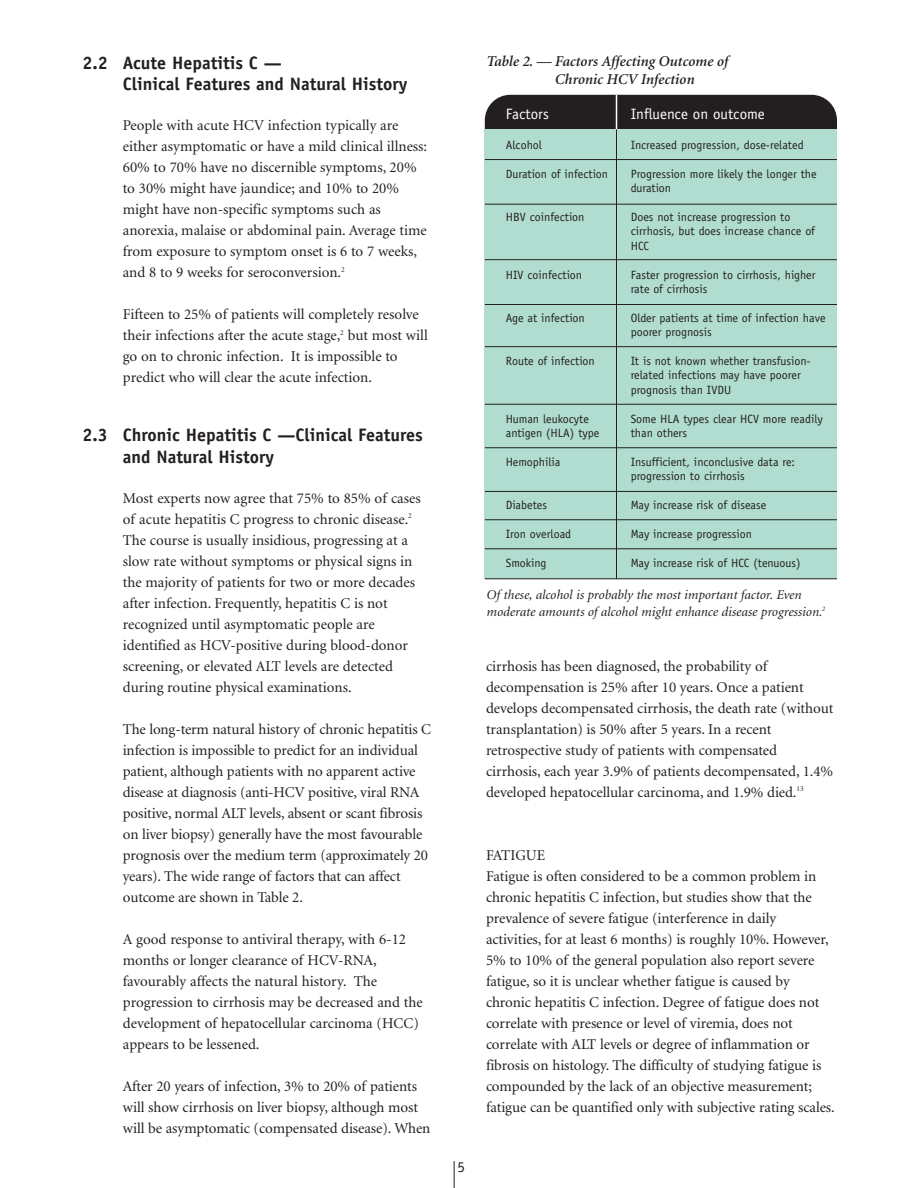
<style>
.page{position:relative;width:918px;height:1188px;background:#fff}
.page>*{position:absolute;margin:0;border:0;box-sizing:border-box;transform-origin:0 0}
.t1{font:700 18px/21.6px "Officina Sans";color:#231f20}
.t2{font:15px/21px "Minion";letter-spacing:-.005em;color:#231f20}
.t3{font:italic 600 15px/18px "Minion";color:#231f20}
.t4{font:15px "Officina Sans";color:#fff}
.t5{font:15px "Officina Sans";color:#231f20}
.t6{font:italic 13.5px/16.2px "Minion";color:#231f20}
.t7{font:12px/14.4px "Officina Sans";color:#231f20}
</style>
<div class="page">
<svg style="left:454px;top:1161px;width:1px;height:27px"></svg>
<div style="left:485px;top:95px;width:352px;height:141px;background:#231f20;border-radius:26px"></div>
<div style="left:485px;top:129px;width:352px;height:450px;background:#b1ddd1"></div>
<hr style="left:616px;top:95px;width:1px;height:34px;background:#fff">
<hr style="left:616px;top:129px;width:1px;height:450px;background:#231f20">
<hr style="left:485px;top:159px;width:352px;height:1px;background:#231f20">
<hr style="left:485px;top:204px;width:352px;height:1px;background:#231f20">
<hr style="left:485px;top:259px;width:352px;height:1px;background:#231f20">
<hr style="left:485px;top:304px;width:352px;height:1px;background:#231f20">
<hr style="left:485px;top:346px;width:352px;height:1px;background:#231f20">
<hr style="left:485px;top:404px;width:352px;height:1px;background:#231f20">
<hr style="left:485px;top:447px;width:352px;height:1px;background:#231f20">
<hr style="left:485px;top:491px;width:352px;height:1px;background:#231f20">
<hr style="left:485px;top:519px;width:352px;height:1px;background:#231f20">
<hr style="left:485px;top:548px;width:352px;height:1px;background:#231f20">
<hr style="left:485px;top:578px;width:352px;height:1px;background:#231f20">
<p class="t1" style="left:123px;top:53px;width:286px;text-indent:-40px">2.2 Acute Hepatitis C —<br>Clinical Features and Natural History</p>
<p class="t2" style="left:123px;top:116px;width:306px">People with acute HCV infection typically are either asymptomatic or have a mild clinical illness:<br>60% to 70% have no discernible symptoms, 20% to 30% might have jaundice; and 10% to 20% might have non-specific symptoms such as anorexia, malaise or abdominal pain. Average time from exposure to symptom onset is 6 to 7 weeks, and 8 to 9 weeks for seroconversion.<sup>2</sup></p>
<p class="t2" style="left:123px;top:305px;width:306px">Fifteen to 25% of patients will completely resolve their infections after the acute stage,<sup>2</sup> but most will go on to chronic infection. It is impossible to predict who will clear the acute infection.</p>
<p class="t1" style="left:123px;top:426px;width:302px;text-indent:-40px">2.3 Chronic Hepatitis C —Clinical Features and Natural History</p>
<p class="t2" style="left:123px;top:489px;width:299px">Most experts now agree that 75% to 85% of cases of acute hepatitis C progress to chronic disease.<sup>2<br></sup>The course is usually insidious, progressing at a slow rate without symptoms or physical signs in the majority of patients for two or more decades after infection. Frequently, hepatitis C is not recognized until asymptomatic people are identified as HCV-positive during blood-donor screening, or elevated ALT levels are detected during routine physical examinations.</p>
<p class="t2" style="left:123px;top:720px;width:310px">The long-term natural history of chronic hepatitis C infection is impossible to predict for an individual patient, although patients with no apparent active disease at diagnosis (anti-HCV positive, viral RNA positive, normal ALT levels, absent or scant fibrosis on liver biopsy) generally have the most favourable prognosis over the medium term (approximately 20 years). The wide range of factors that can affect outcome are shown in Table 2.</p>
<p class="t2" style="left:123px;top:930px;width:302px">A good response to antiviral therapy, with 6-12 months or longer clearance of HCV-RNA, favourably affects the natural history. The progression to cirrhosis may be decreased and the development of hepatocellular carcinoma (HCC) appears to be lessened.</p>
<p class="t2" style="left:123px;top:1077px;width:309px">After 20 years of infection, 3% to 20% of patients will show cirrhosis on liver biopsy, although most will be asymptomatic (compensated disease). When</p>
<p class="t5" style="left:458px;top:1161px;width:9px">5</p>
<p class="t3" style="left:555px;top:54px;width:175px;text-indent:-68px">Table 2. — Factors Affecting Outcome of<br>Chronic HCV Infection</p>
<p class="t4" style="left:506px;top:108px;width:45px">Factors</p>
<p class="t4" style="left:631px;top:108px;width:135px">Influence on outcome</p>
<p class="t7" style="left:506px;top:139px;width:38px">Alcohol</p>
<p class="t7" style="left:631px;top:139px;width:174px">Increased progression, dose-related</p>
<p class="t7" style="left:506px;top:168px;width:104px">Duration of infection</p>
<p class="t7" style="left:631px;top:168px;width:187px">Progression more likely the longer the duration</p>
<p class="t7" style="left:506px;top:211px;width:80px">HBV coinfection</p>
<p class="t7" style="left:631px;top:211px;width:186px">Does not increase progression to cirrhosis, but does increase chance of<br>HCC</p>
<p class="t7" style="left:506px;top:268px;width:78px">HIV coinfection</p>
<p class="t7" style="left:631px;top:268px;width:186px">Faster progression to cirrhosis, higher rate of cirrhosis</p>
<p class="t7" style="left:506px;top:312px;width:80px">Age at infection</p>
<p class="t7" style="left:631px;top:312px;width:196px">Older patients at time of infection have poorer prognosis</p>
<p class="t7" style="left:506px;top:355px;width:90px">Route of infection</p>
<p class="t7" style="left:631px;top:355px;width:182px">It is not known whether transfusion&shy;related infections may have poorer prognosis than IVDU</p>
<p class="t7" style="left:506px;top:412px;width:85px">Human leukocyte</p>
<p class="t7" style="left:631px;top:412px;width:194px">Some HLA types clear HCV more readily</p>
<p class="t7" style="left:506px;top:427px;width:95px">antigen (HLA) type</p>
<p class="t7" style="left:631px;top:427px;width:58px">than others</p>
<p class="t7" style="left:506px;top:456px;width:56px">Hemophilia</p>
<p class="t7" style="left:631px;top:456px;width:166px">Insufficient, inconclusive data re: progression to cirrhosis</p>
<p class="t7" style="left:506px;top:499px;width:43px">Diabetes</p>
<p class="t7" style="left:631px;top:499px;width:137px">May increase risk of disease</p>
<p class="t7" style="left:506px;top:528px;width:67px">Iron overload</p>
<p class="t7" style="left:631px;top:528px;width:123px">May increase progression</p>
<p class="t7" style="left:506px;top:556px;width:42px">Smoking</p>
<p class="t7" style="left:631px;top:556px;width:171px">May increase risk of HCC (tenuous)</p>
<p class="t6" style="left:486px;top:588px;width:340px">Of these, alcohol is probably the most important factor. Even moderate amounts of alcohol might enhance disease progression.<sup>2</sup></p>
<p class="t2" style="left:486px;top:657px;width:349px">cirrhosis has been diagnosed, the probability of decompensation is 25% after 10 years. Once a patient develops decompensated cirrhosis, the death rate (without transplantation) is 50% after 5 years. In a recent retrospective study of patients with compensated cirrhosis, each year 3.9% of patients decompensated, 1.4% developed hepatocellular carcinoma, and 1.9% died.<sup>13</sup></p>
<p class="t2" style="left:486px;top:846px;width:350px">FATIGUE<br>Fatigue is often considered to be a common problem in chronic hepatitis C infection, but studies show that the prevalence of severe fatigue (interference in daily activities, for at least 6 months) is roughly 10%. However, 5% to 10% of the general population also report severe fatigue, so it is unclear whether fatigue is caused by chronic hepatitis C infection. Degree of fatigue does not correlate with presence or level of viremia, does not correlate with ALT levels or degree of inflammation or fibrosis on histology. The difficulty of studying fatigue is compounded by the lack of an objective measurement; fatigue can be quantified only with subjective rating scales.</p>
</div>
